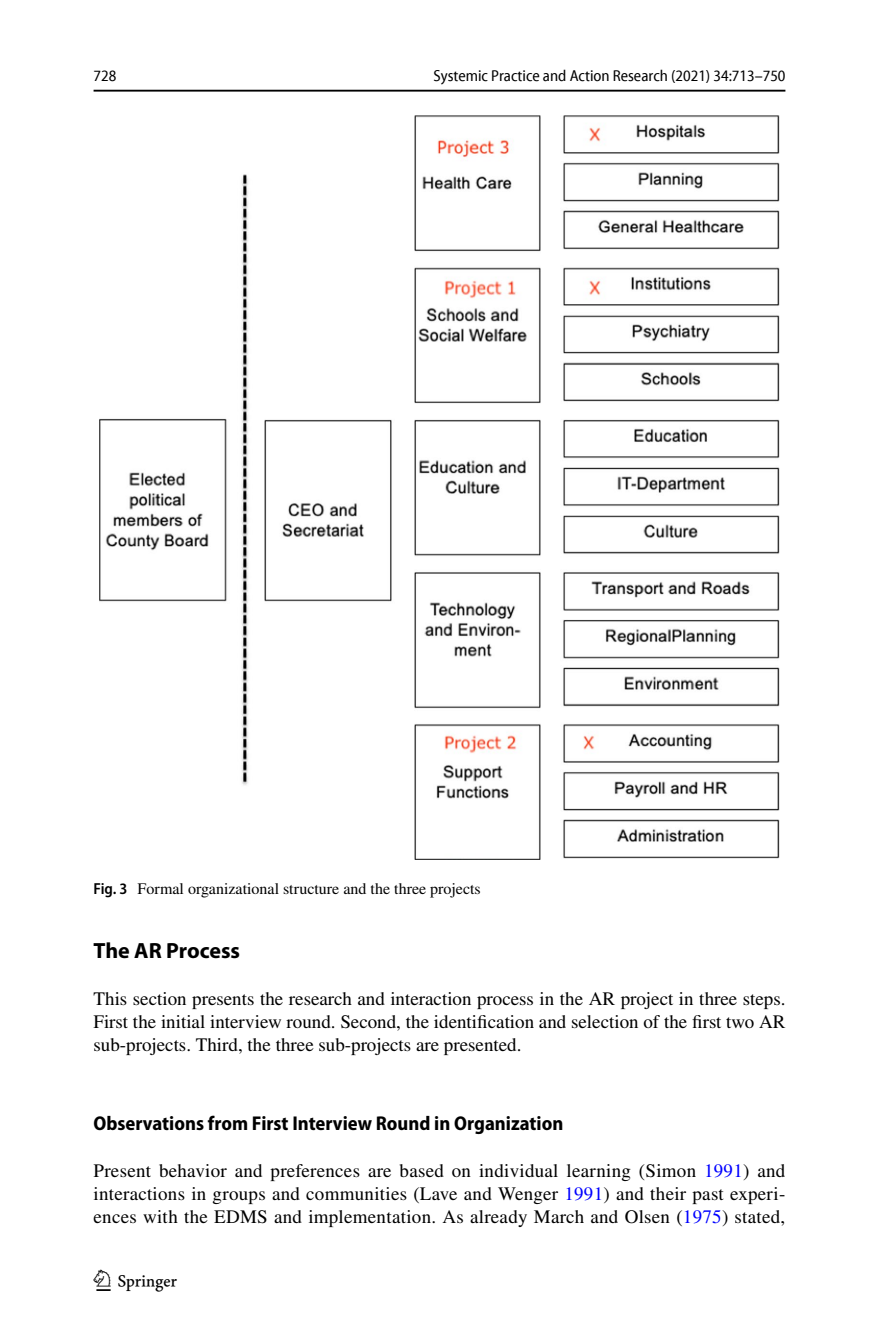
<style>
.page{position:relative;width:879px;height:1333px;background:#fff}
.page>*{position:absolute;margin:0;border:0;box-sizing:border-box;transform-origin:0 0}
.t1{font:30px "Springnew Regular 4";color:#000}
.t2{font:700 22px "Myriad Pro";color:#000}
.t3{font:700 semi-condensed 20px "Myriad Pro";color:#000}
.t4{font:19px/23px "STIX";letter-spacing:.005em;color:#000;text-align:justify}
.t5{font:16px "STIX";color:#000}
.t6{font:semi-condensed 16px "Myriad Pro Unic";color:#000}
.s1{font-family:"Myriad Pro";font-weight:600;font-stretch:semi-condensed}
.s2{color:#00f}
</style>
<div class="page">
<hr style="left:94px;top:90px;width:691px;height:2px;background:#000">
<img style="left:99px;top:116px;width:681px;height:743px">
<p class="t6" style="left:94px;top:69px;width:24px">728</p>
<p class="t6" style="left:433px;top:69px;width:353px">Systemic Practice and Action Research (2021) 34:713–750</p>
<p class="t5" style="left:94px;top:877px;width:389px"><span class="s1">Fig. 3</span> Formal organizational structure and the three projects</p>
<p class="t2" style="left:94px;top:935px;width:148px">The AR Process</p>
<p class="t4" style="left:94px;top:987px;width:693px">This section presents the research and interaction process in the AR project in three steps.<br>First the initial interview round. Second, the identification and selection of the first two AR sub-projects. Third, the three sub-projects are presented.</p>
<p class="t3" style="left:94px;top:1111px;width:471px">Observations from First Interview Round in Organization</p>
<p class="t4" style="left:94px;top:1159px;width:693px">Present behavior and preferences are based on individual learning (Simon <span class="s2">1991</span>) and interactions in groups and communities (Lave and Wenger <span class="s2">1991</span>) and their past experi&shy;ences with the EDMS and implementation. As already March and Olsen (<span class="s2">1975</span>) stated,</p>
<h1 class="t1" style="left:96px;top:1269px;width:83px">1 3</h1>
</div>
